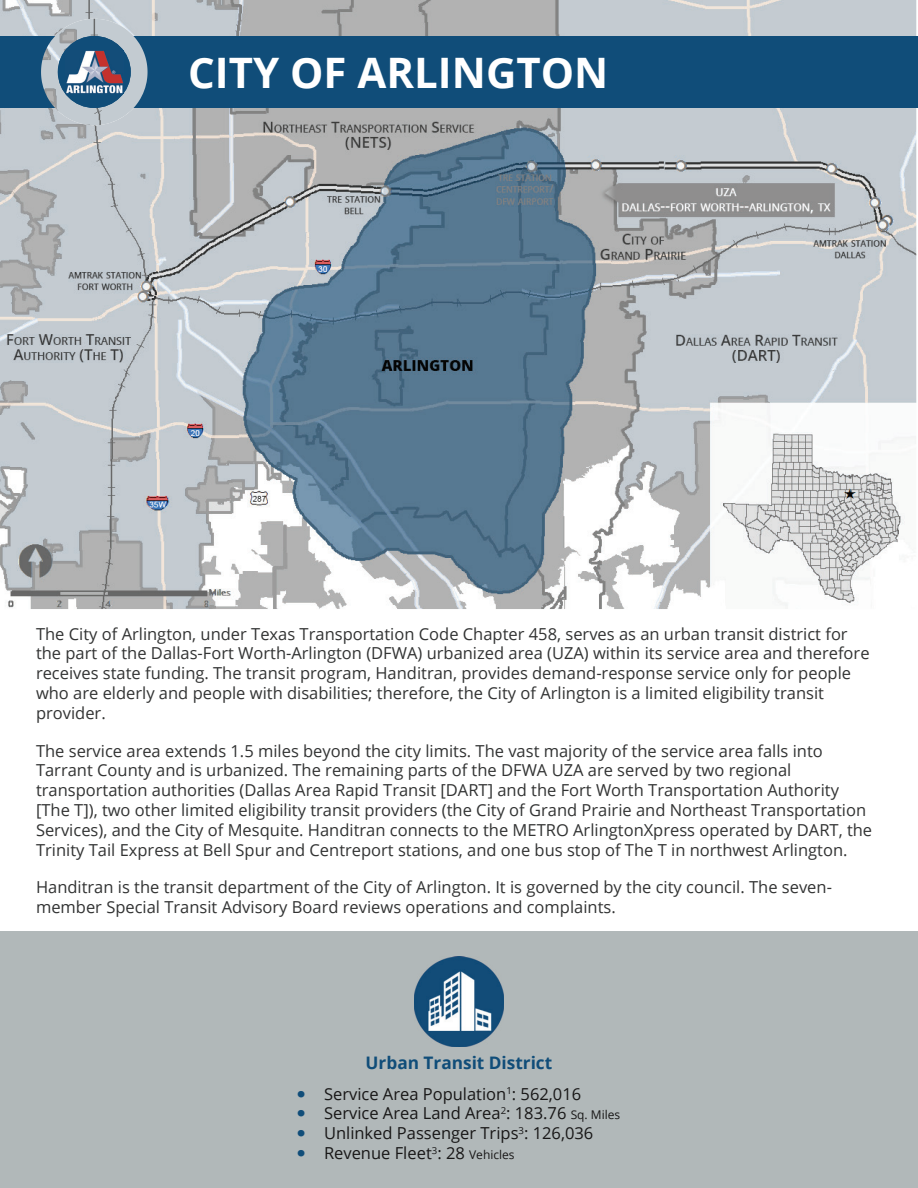
<style>
.page{position:relative;width:918px;height:1188px;background:#fff}
.page>*{position:absolute;margin:0;border:0;box-sizing:border-box;transform-origin:0 0}
.t1{font:700 42px "Open Sans";color:#fff}
.t2{font:700 17.25px "Open Sans";color:#104d79}
.t3{font:16.5px/19.8px "Open Sans";color:#323333}
.t4{font:16.5px/19.8px "Open Sans";color:#181717}
.s1{font-size:12px}
</style>
<div class="page">
<img style="left:0;top:0;width:916px;height:609px">
<div style="left:0;top:931px;width:918px;height:257px;background:#b1b8b9"></div>
<div style="left:0;top:36px;width:918px;height:72px;background:#104d79"></div>
<img style="left:59px;top:19px;width:35px;height:13px">
<img style="left:66px;top:50px;width:57px;height:44px">
<img style="left:414px;top:957px;width:90px;height:90px">
<h1 class="t1" style="left:188px;top:43px;width:422px">CITY OF ARLINGTON</h1>
<p class="t3" style="left:36px;top:623px;width:835px">The City of Arlington, under Texas Transportation Code Chapter 458, serves as an urban transit district for the part of the Dallas-Fort Worth-Arlington (DFWA) urbanized area (UZA) within its service area and therefore receives state funding. The transit program, Handitran, provides demand-response service only for people who are elderly and people with disabilities; therefore, the City of Arlington is a limited eligibility transit provider.</p>
<p class="t3" style="left:36px;top:740px;width:838px">The service area extends 1.5 miles beyond the city limits. The vast majority of the service area falls into Tarrant County and is urbanized. The remaining parts of the DFWA UZA are served by two regional transportation authorities (Dallas Area Rapid Transit [DART] and the Fort Worth Transportation Authority [The T]), two other limited eligibility transit providers (the City of Grand Prairie and Northeast Transportation Services), and the City of Mesquite. Handitran connects to the METRO ArlingtonXpress operated by DART, the Trinity Tail Express at Bell Spur and Centreport stations, and one bus stop of The T in northwest Arlington.</p>
<p class="t3" style="left:36px;top:877px;width:798px">Handitran is the transit department of the City of Arlington. It is governed by the city council. The seven&shy;member Special Transit Advisory Board reviews operations and complaints.</p>
<p class="t2" style="left:366px;top:1051px;width:188px">Urban Transit District</p>
<p class="t4" style="left:324px;top:1083px;width:298px">Service Area Population<sup>1</sup>: 562,016<br>Service Area Land Area<sup>2</sup>: 183.76 <span class="s1">Sq. Miles </span>Unlinked Passenger Trips<sup>3</sup>: 126,036<br>Revenue Fleet<sup>3</sup>: 28 <span class="s1">Vehicles</span></p>
</div>
